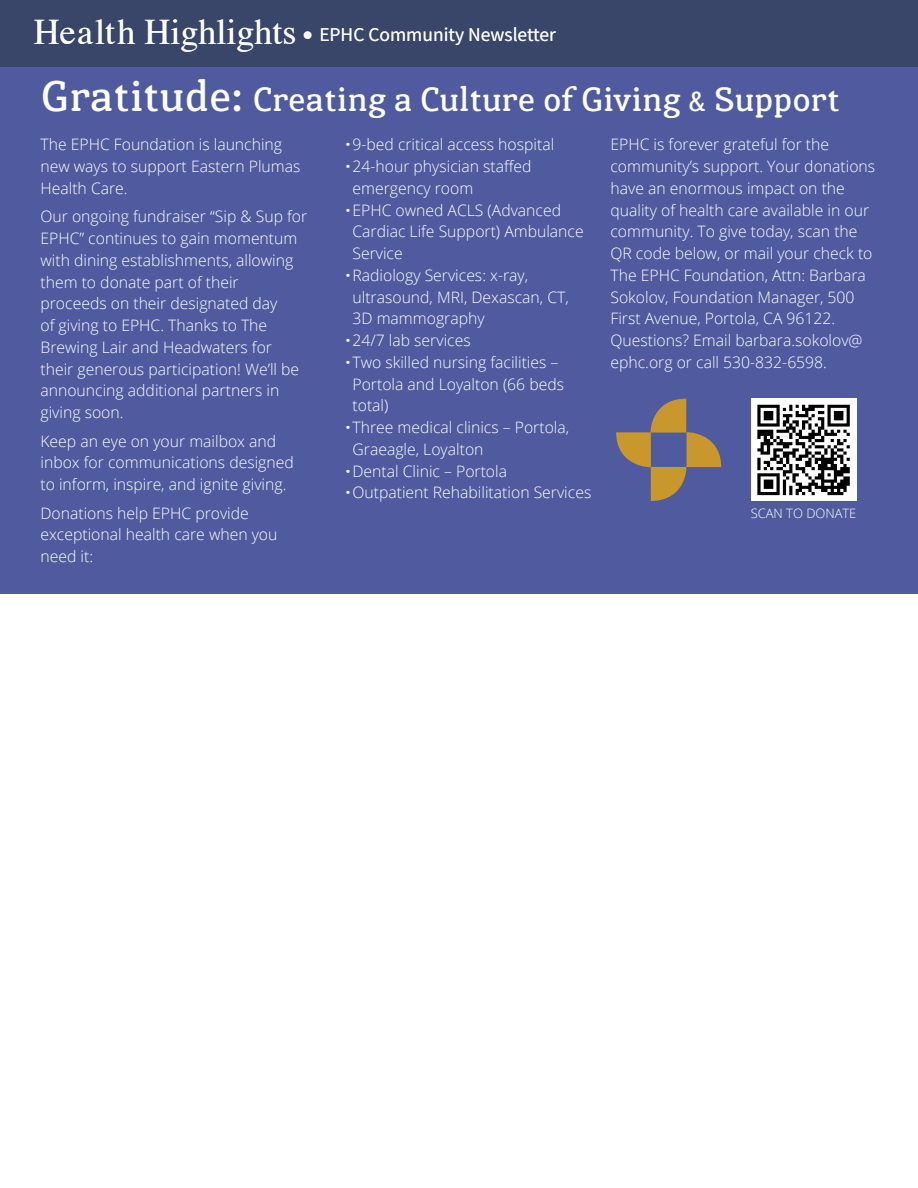
<style>
.page{position:relative;width:918px;height:1188px;background:#fff}
.page>*{position:absolute;margin:0;border:0;box-sizing:border-box;transform-origin:0 0}
.t1{font:36px "Times";color:#fff}
.t2{font:33px "Susan Classic";color:#fff}
.t3{font:19.5px "Source Sans Pro";color:#fff}
.t4{font:300 15.75px/21.8px "Open Sans";color:#fff}
.t5{font:300 12.9px "Open Sans";color:#fff}
.s1{font-size:26.85px}
.s2{font-size:42px}
.s3{font-size:27px}
.s4{font-weight:800}
</style>
<div class="page">
<div style="left:0;top:0;width:918px;height:594px;background:#4f5b9e"></div>
<div style="left:751px;top:399px;width:105px;height:102px;background:#fff"></div>
<svg style="left:757px;top:405px;width:93px;height:90px"></svg>
<svg style="left:616px;top:399px;width:105px;height:102px"></svg>
<div style="left:0;top:0;width:918px;height:67px;background:#3a456a"></div>
<h1 class="t1" style="left:34px;top:-2px;width:280px">Health Highlights <span class="s1">•</span></h1>
<p class="t3" style="left:319px;top:22px;width:238px">EPHC Community Newsletter</p>
<h2 class="t2" style="left:41px;top:77px;width:801px"><span class="s2">Gratitude:</span> Creating a Culture of Giving <span class="s3">&amp;</span> Support</h2>
<p class="t4" style="left:40px;top:133px;width:262px">The EPHC Foundation is launching new ways to support Eastern Plumas<br>Health Care.</p>
<p class="t4" style="left:40px;top:205px;width:268px">Our ongoing fundraiser “Sip &amp; Sup for<br>EPHC” continues to gain momentum with dining establishments, allowing them to donate part of their proceeds on their designated day<br>of giving to EPHC. Thanks to The<br>Brewing Lair and Headwaters for their generous participation! We’ll be announcing additional partners in giving soon.</p>
<p class="t4" style="left:40px;top:430px;width:255px">Keep an eye on your mailbox and inbox for communications designed to inform, inspire, and ignite giving.</p>
<p class="t4" style="left:40px;top:502px;width:239px">Donations help EPHC provide exceptional health care when you need it:</p>
<p class="t4" style="left:346px;top:133px;width:210px"><span class="s4">·</span>9-bed critical access hospital</p>
<p class="t4" style="left:346px;top:155px;width:187px"><span class="s4">·</span>24-hour physician staffed</p>
<p class="t4" style="left:353px;top:177px;width:122px">emergency room</p>
<p class="t4" style="left:346px;top:199px;width:217px"><span class="s4">·</span> EPHC owned ACLS (Advanced</p>
<p class="t4" style="left:353px;top:220px;width:233px">Cardiac Life Support) Ambulance</p>
<p class="t4" style="left:353px;top:242px;width:52px">Service</p>
<p class="t4" style="left:346px;top:264px;width:184px"><span class="s4">·</span>Radiology Services: x-ray,</p>
<p class="t4" style="left:353px;top:286px;width:218px">ultrasound, MRI, Dexascan, CT,</p>
<p class="t4" style="left:353px;top:307px;width:134px">3D mammography</p>
<p class="t4" style="left:346px;top:329px;width:126px"><span class="s4">·</span>24/7 lab services</p>
<p class="t4" style="left:346px;top:351px;width:214px"><span class="s4">·</span> Two skilled nursing facilities –</p>
<p class="t4" style="left:353px;top:373px;width:213px">Portola and Loyalton (66 beds</p>
<p class="t4" style="left:353px;top:394px;width:37px">total)</p>
<p class="t4" style="left:346px;top:416px;width:225px"><span class="s4">·</span> Three medical clinics – Portola,</p>
<p class="t4" style="left:353px;top:438px;width:133px">Graeagle, Loyalton</p>
<p class="t4" style="left:346px;top:460px;width:163px"><span class="s4">·</span>Dental Clinic – Portola</p>
<p class="t4" style="left:346px;top:481px;width:247px"><span class="s4">·</span>Outpatient Rehabilitation Services</p>
<p class="t4" style="left:611px;top:133px;width:266px">EPHC is forever grateful for the community’s support. Your donations have an enormous impact on the quality of health care available in our community. To give today, scan the QR code below, or mail your check to The EPHC Foundation, Attn: Barbara Sokolov, Foundation Manager, 500<br>First Avenue, Portola, CA 96122.<br>Questions? Email barbara.sokolov@ ephc.org or call 530-832-6598.</p>
<p class="t5" style="left:751px;top:505px;width:107px">SCAN TO DONATE</p>
</div>
